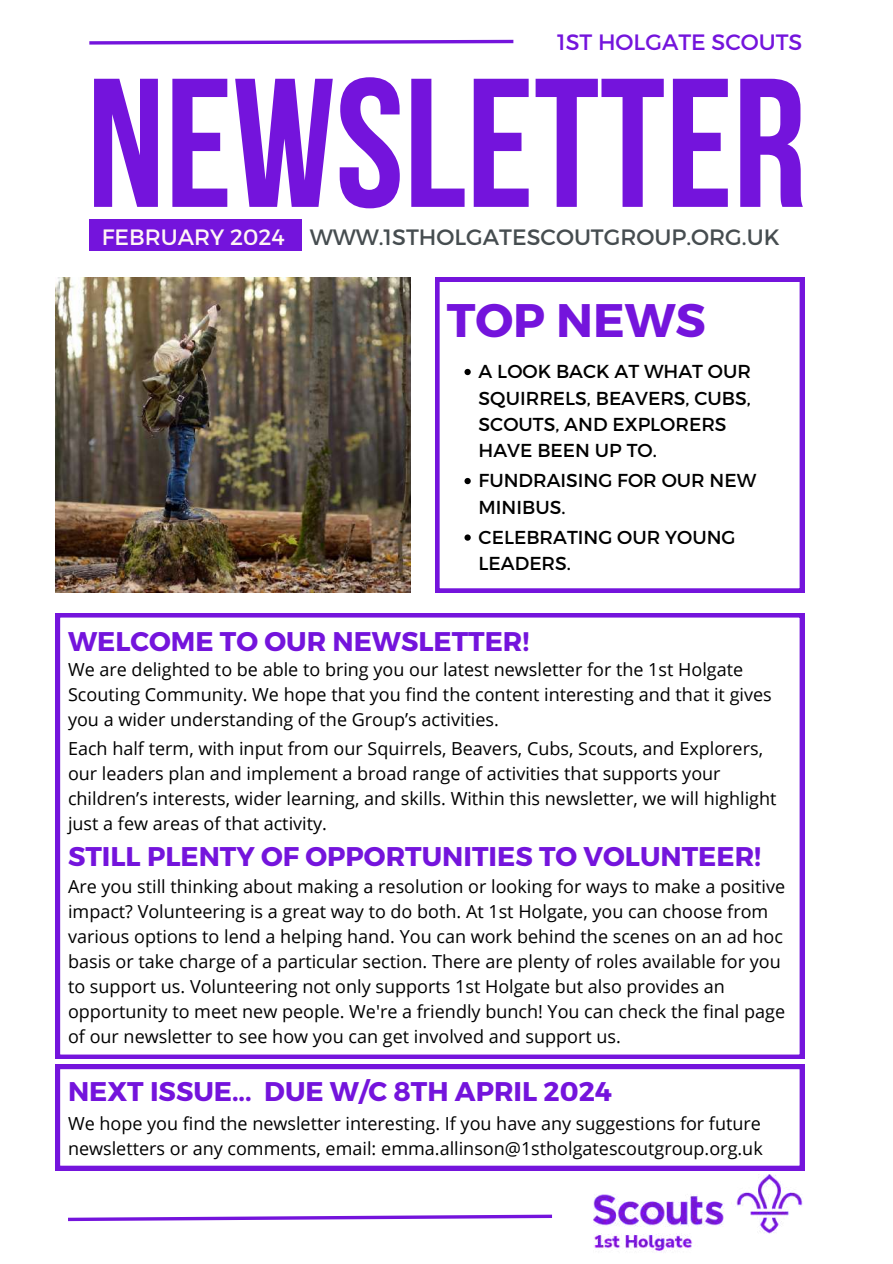
<style>
.page{position:relative;width:893px;height:1264px;background:#fff}
.page>*{position:absolute;margin:0;border:0;box-sizing:border-box;transform-origin:0 0}
.t1{font:183px "Bebas Neue Cyrillic";color:#7414dc}
.t2{font:700 46.95px "Montserrat";color:#7414dc}
.t3{font:700 27px "Montserrat";color:#7414dc}
.t4{font:22.2px "Montserrat";color:#464d50}
.t5{font:22.2px "Montserrat";color:#7414dc}
.t6{font:22.2px "Montserrat";color:#fff5f5}
.t7{font:18.75px/26.2px "Montserrat";color:#000}
.t8{font:18px/25px "Open Sans";color:#000}
</style>
<div class="page">
<svg style="left:89px;top:39px;width:425px;height:6px"></svg>
<div style="left:89px;top:219px;width:212px;height:32px;background:#7414dc"></div>
<svg style="left:435px;top:277px;width:369px;height:315px"></svg>
<svg style="left:56px;top:613px;width:748px;height:445px"></svg>
<img style="left:593px;top:1174px;width:210px;height:78px">
<svg style="left:56px;top:1064px;width:748px;height:106px"></svg>
<svg style="left:68px;top:1214px;width:485px;height:8px"></svg>
<img style="left:56px;top:277px;width:354px;height:315px">
<svg style="left:464px;top:369px;width:6px;height:6px"></svg>
<svg style="left:464px;top:478px;width:6px;height:6px"></svg>
<svg style="left:464px;top:534px;width:6px;height:6px"></svg>
<p class="t5" style="left:557px;top:27px;width:247px">1ST HOLGATE SCOUTS</p>
<h1 class="t1" style="left:87px;top:70px;width:721px">NEWSLETTER</h1>
<p class="t6" style="left:102px;top:222px;width:184px">FEBRUARY 2024</p>
<p class="t4" style="left:310px;top:222px;width:471px">WWW.1STHOLGATESCOUTGROUP.ORG.UK</p>
<h2 class="t2" style="left:446px;top:290px;width:260px">TOP NEWS</h2>
<p class="t7" style="left:478px;top:357px;width:274px">A LOOK BACK AT WHAT OUR<br>SQUIRRELS, BEAVERS, CUBS,<br>SCOUTS, AND EXPLORERS<br>HAVE BEEN UP TO.</p>
<p class="t7" style="left:478px;top:466px;width:279px">FUNDRAISING FOR OUR NEW<br>MINIBUS.</p>
<p class="t7" style="left:478px;top:523px;width:258px">CELEBRATING OUR YOUNG<br>LEADERS.</p>
<h3 class="t3" style="left:68px;top:624px;width:463px">WELCOME TO OUR NEWSLETTER!</h3>
<p class="t8" style="left:68px;top:656px;width:705px">We are delighted to be able to bring you our latest newsletter for the 1st Holgate<br>Scouting Community. We hope that you find the content interesting and that it gives you a wider understanding of the Group’s activities.</p>
<p class="t8" style="left:68px;top:735px;width:710px">Each half term, with input from our Squirrels, Beavers, Cubs, Scouts, and Explorers, our leaders plan and implement a broad range of activities that supports your children’s interests, wider learning, and skills. Within this newsletter, we will highlight just a few areas of that activity.</p>
<h3 class="t3" style="left:68px;top:838px;width:694px">STILL PLENTY OF OPPORTUNITIES TO VOLUNTEER!</h3>
<p class="t8" style="left:68px;top:873px;width:718px">Are you still thinking about making a resolution or looking for ways to make a positive impact? Volunteering is a great way to do both. At 1st Holgate, you can choose from various options to lend a helping hand. You can work behind the scenes on an ad hoc basis or take charge of a particular section. There are plenty of roles available for you to support us. Volunteering not only supports 1st Holgate but also provides an opportunity to meet new people. We're a friendly bunch! You can check the final page of our newsletter to see how you can get involved and support us.</p>
<h3 class="t3" style="left:68px;top:1074px;width:545px">NEXT ISSUE... DUE W/C 8TH APRIL 2024</h3>
<p class="t8" style="left:68px;top:1110px;width:696px">We hope you find the newsletter interesting. If you have any suggestions for future newsletters or any comments, email: emma.allinson@1stholgatescoutgroup.org.uk</p>
</div>
